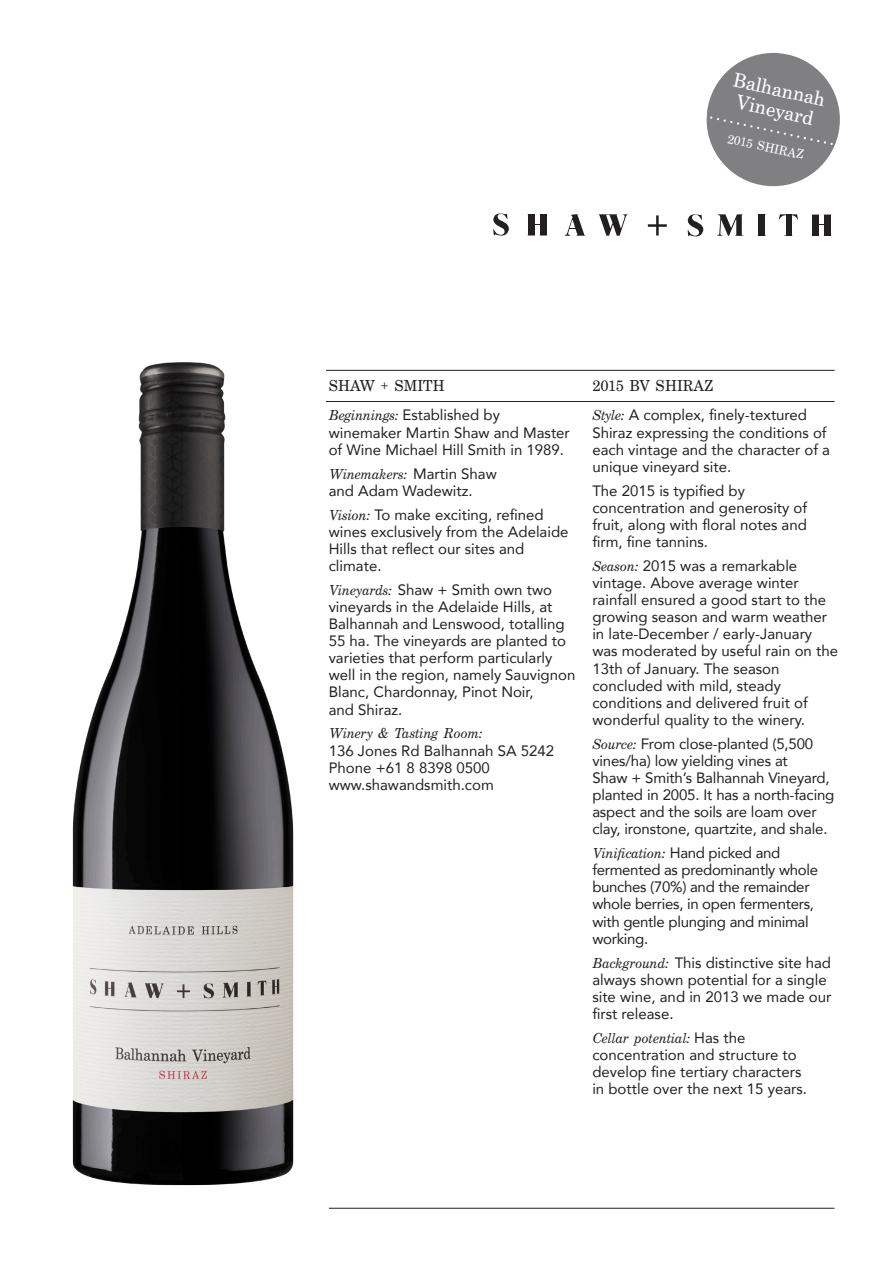
<style>
.page{position:relative;width:893px;height:1263px;background:#fff}
.page>*{position:absolute;margin:0;border:0;box-sizing:border-box;transform-origin:0 0}
.t1{font:21px "Century Sch T";color:#fff}
.t2{font:16.5px "Century Sch T";color:#231f20}
.t3{font:15px/17.1px "Avenir";color:#231f20}
.t4{font:15px/17.1px "Avenir";letter-spacing:-.02em;color:#231f20}
.t5{font:13.5px "Century Sch T";color:#fff}
.s1{font-family:"Century Sch T";font-style:italic}
</style>
<div class="page">
<svg style="left:527px;top:214px;width:20px;height:1px"></svg>
<svg style="left:779px;top:214px;width:19px;height:7px"></svg>
<div style="left:785px;top:214px;width:6px;height:22px;background:#231f20"></div>
<div style="left:528px;top:215px;width:6px;height:20px;background:#231f20"></div>
<div style="left:540px;top:215px;width:6px;height:20px;background:#231f20"></div>
<svg style="left:527px;top:235px;width:20px;height:1px"></svg>
<svg style="left:564px;top:214px;width:22px;height:22px"></svg>
<svg style="left:599px;top:214px;width:29px;height:22px"></svg>
<svg style="left:493px;top:213px;width:16px;height:23px"></svg>
<svg style="left:688px;top:214px;width:16px;height:23px"></svg>
<svg style="left:717px;top:214px;width:26px;height:22px"></svg>
<div style="left:759px;top:214px;width:6px;height:22px;background:#231f20"></div>
<div style="left:812px;top:215px;width:6px;height:20px;background:#231f20"></div>
<div style="left:824px;top:215px;width:6px;height:20px;background:#231f20"></div>
<svg style="left:812px;top:235px;width:19px;height:1px"></svg>
<svg style="left:648px;top:215px;width:19px;height:21px"></svg>
<hr style="left:329px;top:1208px;width:505px;height:1px;background:#231f20">
<hr style="left:326px;top:401px;width:508px;height:1px;background:#231f20">
<hr style="left:326px;top:370px;width:508px;height:1px;background:#231f20">
<img style="left:72px;top:362px;width:222px;height:824px">
<div style="left:707px;top:53px;width:133px;height:133px;background:#808083;border-radius:50%"></div>
<svg style="left:706px;top:115px;width:134px;height:33px"></svg>
<p class="t1" style="left:736px;top:68px;width:95px;rotate:12deg">Balhannah</p>
<p class="t1" style="left:739px;top:90px;width:80px;rotate:12deg">Vineyard</p>
<p class="t5" style="left:729px;top:131px;width:79px;rotate:12deg">2015 SHIRAZ</p>
<p class="t2" style="left:329px;top:376px;width:117px">SHAW + SMITH</p>
<p class="t3" style="left:329px;top:406px;width:243px"><span class="s1">Beginnings:</span> Established by winemaker Martin Shaw and Master of Wine Michael Hill Smith in 1989.</p>
<p class="t3" style="left:329px;top:464px;width:170px"><span class="s1">Winemakers:</span> Martin Shaw and Adam Wadewitz.</p>
<p class="t3" style="left:329px;top:505px;width:241px"><span class="s1">Vision:</span> To make exciting, refined wines exclusively from the Adelaide<br>Hills that reflect our sites and climate.</p>
<p class="t3" style="left:329px;top:581px;width:248px"><span class="s1">Vineyards:</span> Shaw + Smith own two vineyards in the Adelaide Hills, at<br>Balhannah and Lenswood, totalling<br>55 ha. The vineyards are planted to varieties that perform particularly well in the region, namely Sauvignon<br>Blanc, Chardonnay, Pinot Noir,<br>and Shiraz.</p>
<p class="t3" style="left:329px;top:724px;width:227px"><span class="s1">Winery &amp; Tasting Room:<br></span>136 Jones Rd Balhannah SA 5242<br>Phone +61 8 8398 0500 www.shawandsmith.com</p>
<p class="t2" style="left:592px;top:376px;width:123px">2015 BV SHIRAZ</p>
<p class="t3" style="left:592px;top:406px;width:239px"><span class="s1">Style:</span> A complex, finely-textured<br>Shiraz expressing the conditions of each vintage and the character of a unique vineyard site.</p>
<p class="t3" style="left:592px;top:481px;width:216px">The 2015 is typified by concentration and generosity of fruit, along with floral notes and firm, fine tannins.</p>
<p class="t3" style="left:592px;top:557px;width:247px"><span class="s1">Season:</span> 2015 was a remarkable vintage. Above average winter rainfall ensured a good start to the growing season and warm weather in late-December / early-January was moderated by useful rain on the<br>13th of January. The season concluded with mild, steady conditions and delivered fruit of wonderful quality to the winery.</p>
<p class="t3" style="left:592px;top:734px;width:244px"><span class="s1">Source:</span> From close-planted (5,500 vines/ha) low yielding vines at<br>Shaw + Smith’s Balhannah Vineyard, planted in 2005. It has a north-facing aspect and the soils are loam over clay, ironstone, quartzite, and shale.</p>
<p class="t4" style="left:592px;top:844px;width:227px"><span class="s1">Vinification:</span> Hand picked and fermented as predominantly whole bunches (70%) and the remainder whole berries, in open fermenters, with gentle plunging and minimal working.</p>
<p class="t3" style="left:592px;top:953px;width:241px"><span class="s1">Background:</span> This distinctive site had always shown potential for a single site wine, and in 2013 we made our first release.</p>
<p class="t3" style="left:592px;top:1028px;width:216px"><span class="s1">Cellar potential:</span> Has the concentration and structure to develop fine tertiary characters in bottle over the next 15 years.</p>
</div>
